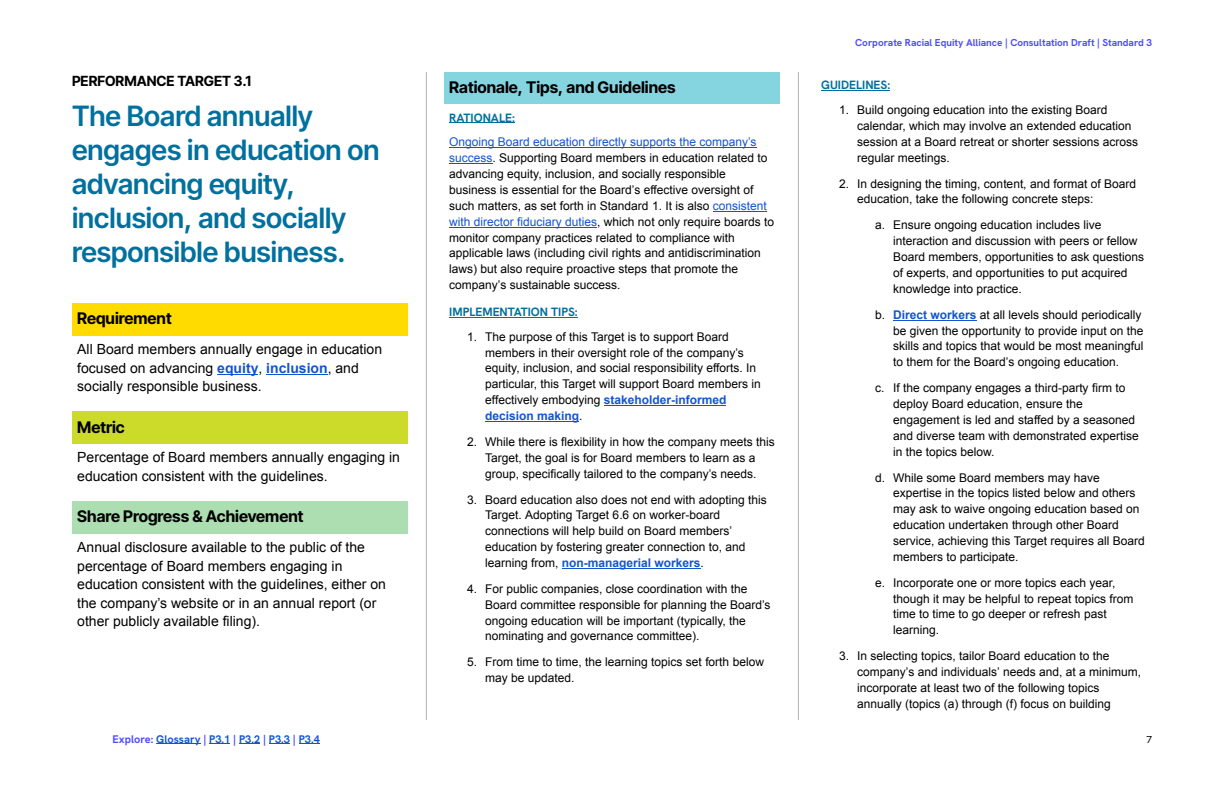
<style>
.page{position:relative;width:1224px;height:792px;background:#fff}
.page>*{position:absolute;margin:0;border:0;box-sizing:border-box;transform-origin:0 0}
.t1{font:600 28px/33.9px "Inter Tight";color:#00709e}
.t2{font:700 16px "Inter Tight";color:#000}
.t3{font:14px/18.5px "Arial";color:#000}
.t4{font:700 14px "Inter Tight";color:#000}
.t5{font:12px/15.9px "Arial";color:#000}
.t6{font:700 12px "Hanken Grotesk";color:#00709e}
.t7{font:700 11px "Hanken Grotesk";color:#15c}
.t8{font:700 10px "Hanken Grotesk";color:#4d4cfd}
.t9{font:10px "Hanken Grotesk";color:#000}
.s1{font-weight:700;color:#15c}
.s2{color:#15c}
.s3{color:#4d4cfd}
</style>
<div class="page">
<div style="left:72px;top:304px;width:336px;height:32px;background:#ffdb00"></div>
<div style="left:72px;top:412px;width:336px;height:32px;background:#ccdb29"></div>
<div style="left:72px;top:502px;width:336px;height:32px;background:#addeb2"></div>
<div style="left:444px;top:72px;width:336px;height:32px;background:#85d5e1"></div>
<hr style="left:426px;top:72px;width:1px;height:648px;background:#b2b2b2">
<hr style="left:798px;top:72px;width:1px;height:648px;background:#b2b2b2">
<hr style="left:217px;top:374px;width:41px;height:1px;background:#15c">
<hr style="left:266px;top:374px;width:62px;height:1px;background:#15c">
<hr style="left:449px;top:122px;width:66px;height:1px;background:#00709e">
<hr style="left:449px;top:147px;width:308px;height:1px;background:#15c">
<hr style="left:449px;top:163px;width:44px;height:1px;background:#15c">
<hr style="left:713px;top:211px;width:54px;height:1px;background:#15c">
<hr style="left:449px;top:227px;width:148px;height:1px;background:#15c">
<hr style="left:449px;top:317px;width:129px;height:1px;background:#00709e">
<hr style="left:604px;top:405px;width:122px;height:1px;background:#15c">
<hr style="left:485px;top:421px;width:94px;height:1px;background:#15c">
<hr style="left:562px;top:568px;width:139px;height:1px;background:#15c">
<hr style="left:821px;top:90px;width:69px;height:1px;background:#00709e">
<hr style="left:893px;top:320px;width:84px;height:1px;background:#15c">
<hr style="left:156px;top:743px;width:45px;height:1px;background:#15c">
<svg style="left:209px;top:743px;width:21px;height:1px"></svg>
<svg style="left:239px;top:743px;width:21px;height:1px"></svg>
<svg style="left:269px;top:743px;width:21px;height:1px"></svg>
<svg style="left:299px;top:743px;width:21px;height:1px"></svg>
<h2 class="t4" style="left:72px;top:72px;width:180px">PERFORMANCE TARGET 3.1</h2>
<h2 class="t1" style="left:72px;top:99px;width:309px">The Board annually engages in education on advancing equity, inclusion, and socially responsible business.</h2>
<h3 class="t2" style="left:77px;top:309px;width:96px">Requirement</h3>
<p class="t3" style="left:77px;top:340px;width:306px">All Board members annually engage in education focused on advancing <span class="s1">equity</span>, <span class="s1">inclusion</span>, and socially responsible business.</p>
<h3 class="t2" style="left:77px;top:417px;width:49px">Metric</h3>
<p class="t3" style="left:77px;top:448px;width:324px">Percentage of Board members annually engaging in education consistent with the guidelines.</p>
<h3 class="t2" style="left:77px;top:507px;width:228px">Share Progress &amp; Achievement</h3>
<p class="t3" style="left:77px;top:538px;width:310px">Annual disclosure available to the public of the percentage of Board members engaging in education consistent with the guidelines, either on the company’s website or in an annual report (or other publicly available filing).</p>
<h3 class="t2" style="left:449px;top:77px;width:228px">Rationale, Tips, and Guidelines</h3>
<h4 class="t6" style="left:449px;top:110px;width:67px">RATIONALE:</h4>
<p class="t5" style="left:449px;top:134px;width:326px"><span class="s2">Ongoing Board education directly supports the company’s success</span>. Supporting Board members in education related to advancing equity, inclusion, and socially responsible business is essential for the Board’s effective oversight of such matters, as set forth in Standard 1. It is also <span class="s2">consistent with director fiduciary duties</span>, which not only require boards to monitor company practices related to compliance with applicable laws (including civil rights and antidiscrimination laws) but also require proactive steps that promote the company’s sustainable success.</p>
<h4 class="t6" style="left:449px;top:304px;width:130px">IMPLEMENTATION TIPS:</h4>
<p class="t5" style="left:485px;top:329px;width:277px;text-indent:-18px">1. The purpose of this Target is to support Board members in their oversight role of the company’s equity, inclusion, and social responsibility efforts. In particular, this Target will support Board members in effectively embodying <span class="s1">stakeholder-informed decision making</span>.</p>
<p class="t5" style="left:467px;top:434px;width:309px;text-align:center">2. While there is flexibility in how the company meets this<br>Target, the goal is for Board members to learn as a<br>group, specifically tailored to the company’s needs.</p>
<p class="t5" style="left:485px;top:491px;width:283px;text-indent:-18px">3. Board education also does not end with adopting this Target. Adopting Target 6.6 on worker-board connections will help build on Board members’ education by fostering greater connection to, and learning from, <span class="s1">non-managerial workers</span>.</p>
<p class="t5" style="left:485px;top:581px;width:287px;text-indent:-18px">4. For public companies, close coordination with the Board committee responsible for planning the Board’s ongoing education will be important (typically, the nominating and governance committee).</p>
<p class="t5" style="left:485px;top:654px;width:280px;text-indent:-18px">5. From time to time, the learning topics set forth below may be updated.</p>
<p class="t8" style="left:855px;top:36px;width:298px">Corporate Racial Equity Alliance | Consultation Draft | Standard 3</p>
<h4 class="t6" style="left:821px;top:77px;width:71px">GUIDELINES:</h4>
<p class="t5" style="left:857px;top:102px;width:282px;text-indent:-18px">1. Build ongoing education into the existing Board calendar, which may involve an extended education session at a Board retreat or shorter sessions across regular meetings.</p>
<p class="t5" style="left:857px;top:176px;width:280px;text-indent:-18px">2. In designing the timing, content, and format of Board education, take the following concrete steps:</p>
<p class="t5" style="left:893px;top:217px;width:252px;text-indent:-18px">a. Ensure ongoing education includes live interaction and discussion with peers or fellow Board members, opportunities to ask questions of experts, and opportunities to put acquired knowledge into practice.</p>
<p class="t5" style="left:893px;top:307px;width:252px;text-indent:-18px">b. <span class="s1">Direct workers</span> at all levels should periodically be given the opportunity to provide input on the skills and topics that would be most meaningful to them for the Board’s ongoing education.</p>
<p class="t5" style="left:893px;top:380px;width:247px;text-indent:-18px">c. If the company engages a third-party firm to deploy Board education, ensure the engagement is led and staffed by a seasoned and diverse team with demonstrated expertise in the topics below.</p>
<p class="t5" style="left:893px;top:469px;width:253px;text-indent:-18px">d. While some Board members may have expertise in the topics listed below and others may ask to waive ongoing education based on education undertaken through other Board service, achieving this Target requires all Board members to participate.</p>
<p class="t5" style="left:893px;top:575px;width:242px;text-indent:-18px">e. Incorporate one or more topics each year, though it may be helpful to repeat topics from time to time to go deeper or refresh past learning.</p>
<p class="t5" style="left:857px;top:648px;width:285px;text-indent:-18px">3. In selecting topics, tailor Board education to the company’s and individuals’ needs and, at a minimum, incorporate at least two of the following topics annually (topics (a) through (f) focus on building</p>
<p class="t7" style="left:112px;top:732px;width:209px"><span class="s3">Explore:</span> Glossary <span class="s3">|</span> P3.1 <span class="s3">|</span> P3.2 <span class="s3">|</span> P3.3 <span class="s3">|</span> P3.4</p>
<p class="t9" style="left:1146px;top:733px;width:7px">7</p>
</div>
